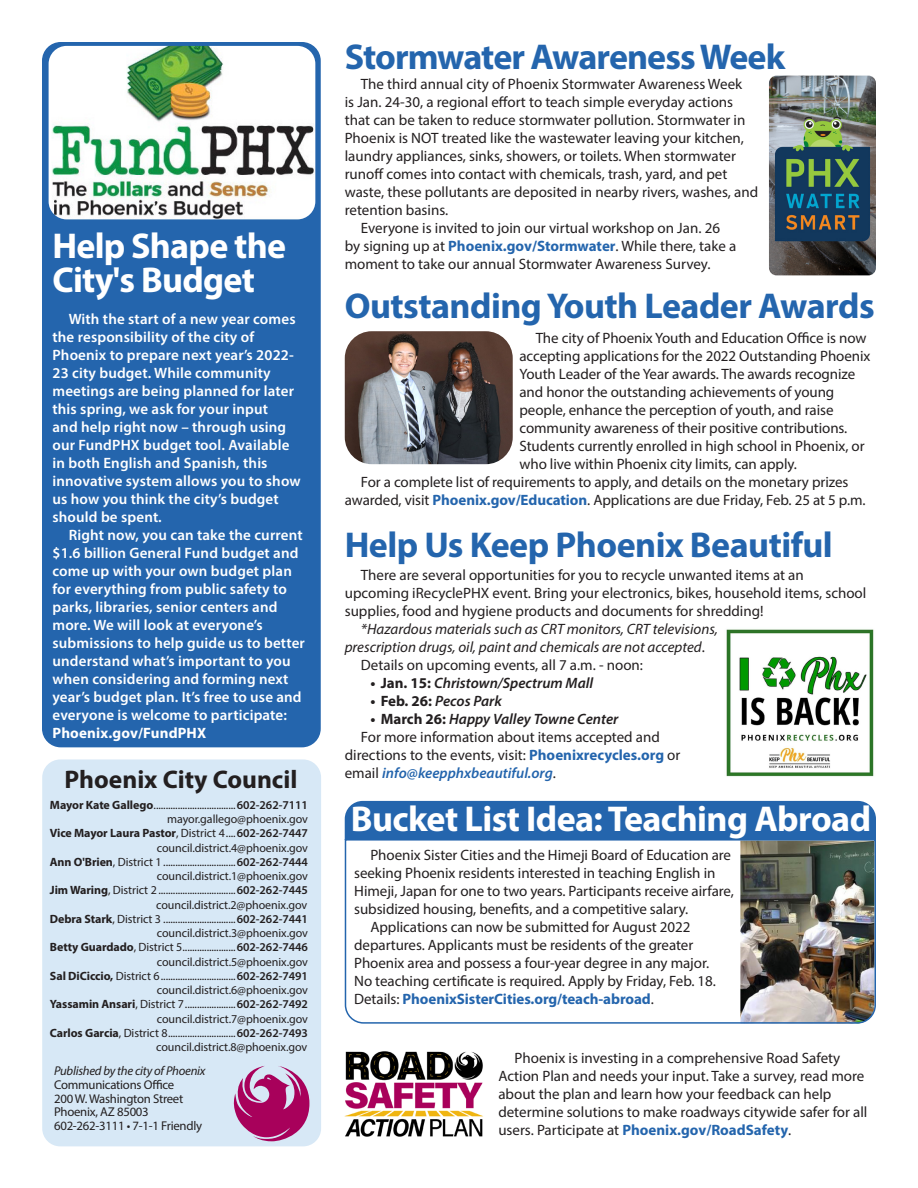
<style>
.page{position:relative;width:918px;height:1188px;background:#fff}
.page>*{position:absolute;margin:0;border:0;box-sizing:border-box;transform-origin:0 0}
.Head_1{font:700 36px "Myriad Pro";letter-spacing:-.015em;color:#2465ad}
.Head_1-2{font:700 36px/34.5px "Myriad Pro";letter-spacing:-.02em;color:#fff}
.Body{font:700 25.5px "Myriad Pro";color:#231f20}
.Body-2{font:15px/18px "Myriad Pro";letter-spacing:-.005em;color:#231f20}
.Body-3{font:600 15px/18px "Myriad Pro";letter-spacing:.01em;color:#fff}
.Body-4{font:italic 15px/18px "Myriad Pro";color:#231f20}
.t1{font:italic 600 15px "Myriad Pro";color:#231f20}
.Head_1-3{font:12.75px "Myriad Pro";letter-spacing:-.02em;color:#231f20}
.Head_1-4{font:italic 12.75px "Myriad Pro";letter-spacing:-.02em;color:#231f20}
.Council_Box{font:12px "Myriad Pro";letter-spacing:-.005em;color:#231f20}
.Council_Box-2{font:700 12px "Myriad Pro";letter-spacing:-.005em;color:#231f20}
.s1{font-weight:700}
.s2{font-weight:600}
.s3{font-weight:400}
.s4{font-weight:700;color:#2465ad}
.s5{font-style:normal}
.s6{font-weight:700;font-style:normal}
.s7{font-weight:600;font-style:italic;color:#2465ad}
</style>
<div class="page">
<div style="left:43px;top:43px;width:277px;height:704px;background:#2465ad;border-radius:18px"></div>
<div style="left:42px;top:42px;width:279px;height:705px;border:2px solid #2465ad;border-radius:18px"></div>
<div style="left:42px;top:759px;width:279px;height:387px;background:#d7e8f6;border-radius:18px"></div>
<svg style="left:233px;top:1066px;width:76px;height:75px"></svg>
<img style="left:726px;top:629px;width:148px;height:148px">
<img style="left:345px;top:331px;width:168px;height:133px">
<img style="left:344px;top:1051px;width:139px;height:86px">
<svg style="left:344px;top:838px;width:532px;height:186px"></svg>
<div style="left:345px;top:801px;width:531px;height:39px;background:#2465ad"></div>
<img style="left:769px;top:76px;width:107px;height:199px">
<img style="left:49px;top:46px;width:266px;height:173px">
<p class="Head_1-2" style="left:53px;top:227px;width:235px">Help Shape the<br>City's Budget</p>
<p class="Body-3" style="left:53px;top:309px;width:250px;text-indent:16px">With the start of a new year comes the responsibility of the city of<br>Phoenix to prepare next year’s 2022-<br>23 city budget. While community meetings are being planned for later this spring, we ask for your input<br>and help right now – through using our FundPHX budget tool. Available in both English and Spanish, this innovative system allows you to show us how you think the city’s budget should be spent.</p>
<p class="Body-3" style="left:53px;top:525px;width:254px;text-indent:16px">Right now, you can take the current $1.6 billion General Fund budget and come up with your own budget plan for everything from public safety to parks, libraries, senior centers and more. We will look at everyone’s submissions to help guide us to better understand what’s important to you when considering and forming next year’s budget plan. It’s free to use and everyone is welcome to participate:<br><span class="s1">Phoenix.gov/FundPHX</span></p>
<p class="Body" style="left:64px;top:763px;width:235px">Phoenix City Council</p>
<p class="Council_Box" style="left:50px;top:797px;width:260px"><span class="s1">Mayor Kate Gallego</span>..................................<span class="s2">602-262-7111</span></p>
<p class="Council_Box" style="left:167px;top:812px;width:142px">mayor.gallego@phoenix.gov</p>
<p class="Council_Box-2" style="left:50px;top:825px;width:260px">Vice Mayor Laura Pastor<span class="s3">, District 4....</span><span class="s2">602-262-7447</span></p>
<p class="Council_Box" style="left:157px;top:840px;width:153px">council.district.4@phoenix.gov</p>
<p class="Council_Box" style="left:50px;top:854px;width:260px"><span class="s1">Ann O'Brien</span>, District 1 ..............................<span class="s2">602-262-7444</span></p>
<p class="Council_Box" style="left:157px;top:869px;width:153px">council.district.1@phoenix.gov</p>
<p class="Council_Box" style="left:50px;top:883px;width:260px"><span class="s1">Jim Waring</span>, District 2 ................................<span class="s2">602-262-7445</span></p>
<p class="Council_Box" style="left:156px;top:897px;width:153px">council.district.2@phoenix.gov</p>
<p class="Council_Box" style="left:50px;top:911px;width:260px"><span class="s1">Debra Stark</span>, District 3 ..............................<span class="s2">602-262-7441</span></p>
<p class="Council_Box" style="left:157px;top:926px;width:153px">council.district.3@phoenix.gov</p>
<p class="Council_Box" style="left:50px;top:940px;width:260px"><span class="s1">Betty Guardado</span>, District 5......................<span class="s2">602-262-7446</span></p>
<p class="Council_Box" style="left:157px;top:954px;width:153px">council.district.5@phoenix.gov</p>
<p class="Council_Box" style="left:50px;top:968px;width:260px"><span class="s1">Sal DiCiccio,</span> District 6...............................<span class="s2">602-262-7491</span></p>
<p class="Council_Box" style="left:157px;top:983px;width:153px">council.district.6@phoenix.gov</p>
<p class="Council_Box" style="left:50px;top:997px;width:260px"><span class="s1">Yassamin Ansari</span>, District 7.....................<span class="s2">602-262-7492</span></p>
<p class="Council_Box" style="left:157px;top:1011px;width:153px">council.district.7@phoenix.gov</p>
<p class="Council_Box" style="left:50px;top:1025px;width:260px"><span class="s1">Carlos Garcia</span>, District 8............................<span class="s2">602-262-7493</span></p>
<p class="Council_Box" style="left:156px;top:1040px;width:153px">council.district.8@phoenix.gov</p>
<p class="Head_1-4" style="left:54px;top:1063px;width:153px">Published by the city of Phoenix</p>
<p class="Head_1-3" style="left:54px;top:1077px;width:122px">Communications Office</p>
<p class="Head_1-3" style="left:54px;top:1091px;width:131px">200 W. Washington Street</p>
<p class="Head_1-3" style="left:54px;top:1104px;width:96px">Phoenix, AZ 85003</p>
<p class="Head_1-3" style="left:54px;top:1118px;width:150px">602-262-3111 • 7-1-1 Friendly</p>
<p class="Head_1" style="left:345px;top:33px;width:442px">Stormwater Awareness Week</p>
<p class="Body-2" style="left:345px;top:75px;width:415px;text-indent:16px">The third annual city of Phoenix Stormwater Awareness Week<br>is Jan. 24-30, a regional effort to teach simple everyday actions that can be taken to reduce stormwater pollution. Stormwater in Phoenix is NOT treated like the wastewater leaving your kitchen, laundry appliances, sinks, showers, or toilets. When stormwater runoff comes into contact with chemicals, trash, yard, and pet waste, these pollutants are deposited in nearby rivers, washes, and retention basins.</p>
<p class="Body-2" style="left:345px;top:219px;width:393px;text-indent:16px">Everyone is invited to join our virtual workshop on Jan. 26 by signing up at <span class="s4">Phoenix.gov/Stormwater</span>. While there, take a moment to take our annual Stormwater Awareness Survey.</p>
<p class="Head_1" style="left:345px;top:282px;width:531px">Outstanding Youth Leader Awards</p>
<p class="Body-2" style="left:519px;top:329px;width:353px;text-indent:16px">The city of Phoenix Youth and Education Office is now accepting applications for the 2022 Outstanding Phoenix Youth Leader of the Year awards. The awards recognize and honor the outstanding achievements of young people, enhance the perception of youth, and raise community awareness of their positive contributions.<br>Students currently enrolled in high school in Phoenix, or who live within Phoenix city limits, can apply.</p>
<p class="Body-2" style="left:345px;top:473px;width:522px;text-align:center">For a complete list of requirements to apply, and details on the monetary prizes awarded, visit <span class="s4">Phoenix.gov/Education</span>. Applications are due Friday, Feb. 25 at 5 p.m.</p>
<p class="Head_1" style="left:345px;top:522px;width:490px">Help Us Keep Phoenix Beautiful</p>
<p class="Body-2" style="left:345px;top:566px;width:523px;text-indent:16px">There are several opportunities for you to recycle unwanted items at an upcoming iRecyclePHX event. Bring your electronics, bikes, household items, school supplies, food and hygiene products and documents for shredding!</p>
<p class="Body-4" style="left:345px;top:620px;width:375px;text-indent:16px">*Hazardous materials such as CRT monitors, CRT televisions, prescription drugs, oil, paint and chemicals are not accepted<span class="s5">.</span></p>
<p class="Body-2" style="left:361px;top:656px;width:284px">Details on upcoming events, all 7 a.m. - noon:</p>
<p class="t1" style="left:371px;top:673px;width:224px"><span class="s6">• Jan. 15:</span> Christown/Spectrum Mall</p>
<p class="t1" style="left:371px;top:691px;width:133px"><span class="s6">• Feb. 26:</span> Pecos Park</p>
<p class="t1" style="left:371px;top:709px;width:249px"><span class="s6">• March 26:</span> Happy Valley Towne Center</p>
<p class="Body-2" style="left:345px;top:728px;width:337px;text-indent:16px">For more information about items accepted and directions to the events, visit: <span class="s4">Phoenixrecycles.org</span> or email <span class="s7">info@keepphxbeautiful.org</span>.</p>
<p class="Head_1-2" style="left:351px;top:801px;width:522px">Bucket List Idea: Teaching Abroad</p>
<p class="Body-2" style="left:354px;top:846px;width:381px;text-indent:16px">Phoenix Sister Cities and the Himeji Board of Education are seeking Phoenix residents interested in teaching English in Himeji, Japan for one to two years. Participants receive airfare, subsidized housing, benefits, and a competitive salary.</p>
<p class="Body-2" style="left:354px;top:918px;width:363px;text-indent:16px">Applications can now be submitted for August 2022 departures. Applicants must be residents of the greater Phoenix area and possess a four-year degree in any major.<br>No teaching certificate is required. Apply by Friday, Feb. 18.<br>Details: <span class="s4">PhoenixSisterCities.org/teach-abroad</span>.</p>
<p class="Body-2" style="left:498px;top:1049px;width:371px;text-indent:16px">Phoenix is investing in a comprehensive Road Safety Action Plan and needs your input. Take a survey, read more about the plan and learn how your feedback can help determine solutions to make roadways citywide safer for all users. Participate at <span class="s4">Phoenix.gov/RoadSafety</span>.</p>
</div>
